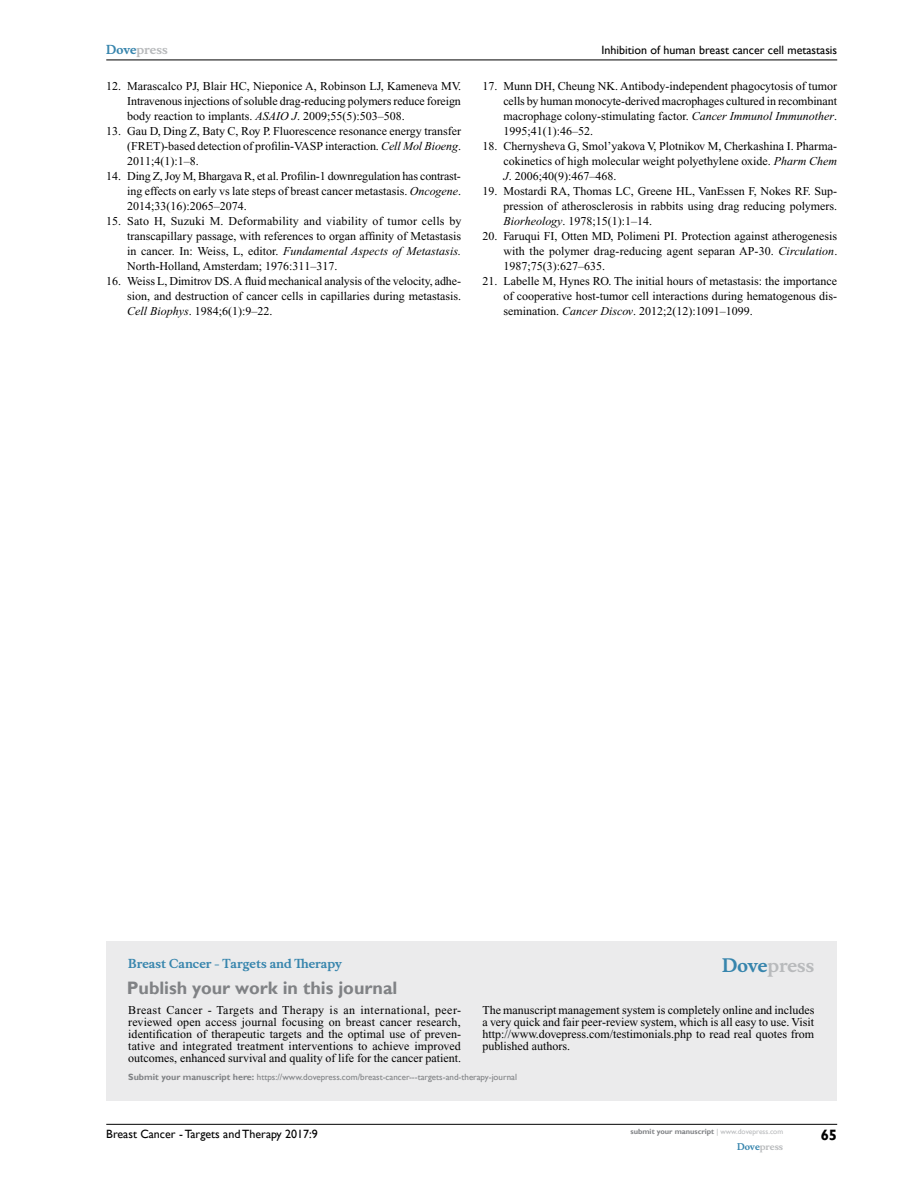
<style>
.page{position:relative;width:918px;height:1188px;background:#fff}
.page>*{position:absolute;margin:0;border:0;box-sizing:border-box;transform-origin:0 0}
.t1{font:700 18px "Gill Sans";color:#808285}
.t2{font:700 18px "Musee";color:#b8babc}
.t3{font:700 15px "Gill Sans";color:#000}
.t4{font:12px/15px "Times New Roman";color:#000;text-align:justify}
.t5{font:12px "Gill Sans";color:#000}
.t6{font:700 12px "Musee";color:#3785ad}
.t7{font:700 12px "Musee";color:#b8babc}
.t8{font:9px "Gill Sans";color:#808285}
.t9{font:700 9px "Musee";color:#b8babc}
.t10{font:700 7.5px "Gill Sans";color:#808285}
.s1{color:#3785ad}
.s2{font-style:italic}
.s3{font-weight:700}
.s4{font-weight:400;color:#b8babc}
</style>
<div class="page">
<div style="left:106px;top:941px;width:731px;height:159px;background:#ebebec"></div>
<hr style="left:106px;top:1124px;width:731px;height:1px;background:#000">
<hr style="left:106px;top:60px;width:731px;height:1px;background:#000">
<p class="t7" style="left:106px;top:43px;width:63px"><span class="s1">Dove</span>press</p>
<p class="t4" style="left:127px;top:79px;width:335px;text-indent:-21px">12. Marascalco PJ, Blair HC, Nieponice A, Robinson LJ, Kameneva MV.<br>Intravenous injections of soluble drag-reducing polymers reduce foreign body reaction to implants. <span class="s2">ASAIO J</span>. 2009;55(5):503–508.</p>
<p class="t4" style="left:127px;top:124px;width:335px;text-indent:-21px">13. Gau D, Ding Z, Baty C, Roy P. Fluorescence resonance energy transfer (FRET)-based detection of profilin-VASP interaction. <span class="s2">Cell Mol Bioeng</span>.<br>2011;4(1):1–8.</p>
<p class="t4" style="left:127px;top:169px;width:335px;text-indent:-21px">14. Ding Z, Joy M, Bhargava R, et al. Profilin-1 downregulation has contrast&shy;ing effects on early vs late steps of breast cancer metastasis. <span class="s2">Oncogene</span>.<br>2014;33(16):2065–2074.</p>
<p class="t4" style="left:127px;top:214px;width:336px;text-indent:-21px">15. Sato H, Suzuki M. Deformability and viability of tumor cells by transcapillary passage, with references to organ affinity of Metastasis in cancer. In: Weiss, L, editor. <span class="s2">Fundamental Aspects of Metastasis.<br></span>North-Holland, Amsterdam; 1976:311–317.</p>
<p class="t4" style="left:127px;top:274px;width:335px;text-indent:-21px">16. Weiss L, Dimitrov DS. A fluid mechanical analysis of the velocity, adhe&shy;sion, and destruction of cancer cells in capillaries during metastasis.<br><span class="s2">Cell Biophys</span>. 1984;6(1):9–22.</p>
<p class="t5" style="left:602px;top:43px;width:237px">Inhibition of human breast cancer cell metastasis</p>
<p class="t4" style="left:503px;top:79px;width:335px;text-indent:-21px">17. Munn DH, Cheung NK. Antibody-independent phagocytosis of tumor cells by human monocyte-derived macrophages cultured in recombinant macrophage colony-stimulating factor. <span class="s2">Cancer Immunol Immunother</span>.<br>1995;41(1):46–52.</p>
<p class="t4" style="left:503px;top:139px;width:335px;text-indent:-21px">18. Chernysheva G, Smol’yakova V, Plotnikov M, Cherkashina I. Pharma&shy;cokinetics of high molecular weight polyethylene oxide. <span class="s2">Pharm Chem J</span>. 2006;40(9):467–468.</p>
<p class="t4" style="left:503px;top:184px;width:335px;text-indent:-21px">19. Mostardi RA, Thomas LC, Greene HL, VanEssen F, Nokes RF. Sup&shy;pression of atherosclerosis in rabbits using drag reducing polymers.<br><span class="s2">Biorheology</span>. 1978;15(1):1–14.</p>
<p class="t4" style="left:503px;top:229px;width:336px;text-indent:-21px">20. Faruqui FI, Otten MD, Polimeni PI. Protection against atherogenesis with the polymer drag-reducing agent separan AP-30. <span class="s2">Circulation</span>.<br>1987;75(3):627–635.</p>
<p class="t4" style="left:503px;top:274px;width:335px;text-indent:-21px">21. Labelle M, Hynes RO. The initial hours of metastasis: the importance of cooperative host-tumor cell interactions during hematogenous dis&shy;semination. <span class="s2">Cancer Discov</span>. 2012;2(12):1091–1099.</p>
<p class="t6" style="left:128px;top:956px;width:215px">Breast Cancer - Targets and Therapy</p>
<h1 class="t1" style="left:127px;top:977px;width:272px">Publish your work in this journal</h1>
<h1 class="t2" style="left:722px;top:955px;width:94px"><span class="s1">Dove</span>press</h1>
<p class="t4" style="left:128px;top:1004px;width:334px;line-height:12px">Breast Cancer - Targets and Therapy is an international, peer&shy;reviewed open access journal focusing on breast cancer research, identification of therapeutic targets and the optimal use of preven&shy;tative and integrated treatment interventions to achieve improved outcomes, enhanced survival and quality of life for the cancer patient.</p>
<p class="t4" style="left:482px;top:1004px;width:334px;line-height:12px">The manuscript management system is completely online and includes a very quick and fair peer-review system, which is all easy to use. Visit http://www.dovepress.com/testimonials.php to read real quotes from published authors.</p>
<p class="t8" style="left:128px;top:1072px;width:390px"><span class="s3">Submit your manuscript here:</span> https://www.dovepress.com/breast-cancer---targets-and-therapy-journal</p>
<p class="t5" style="left:106px;top:1127px;width:213px">Breast Cancer - Targets and Therapy 2017:9</p>
<p class="t10" style="left:631px;top:1127px;width:154px">submit your manuscript <span class="s4">| www.dovepress.com</span></p>
<p class="t9" style="left:737px;top:1141px;width:48px"><span class="s1">Dove</span>press</p>
<p class="t3" style="left:821px;top:1126px;width:18px">65</p>
</div>
